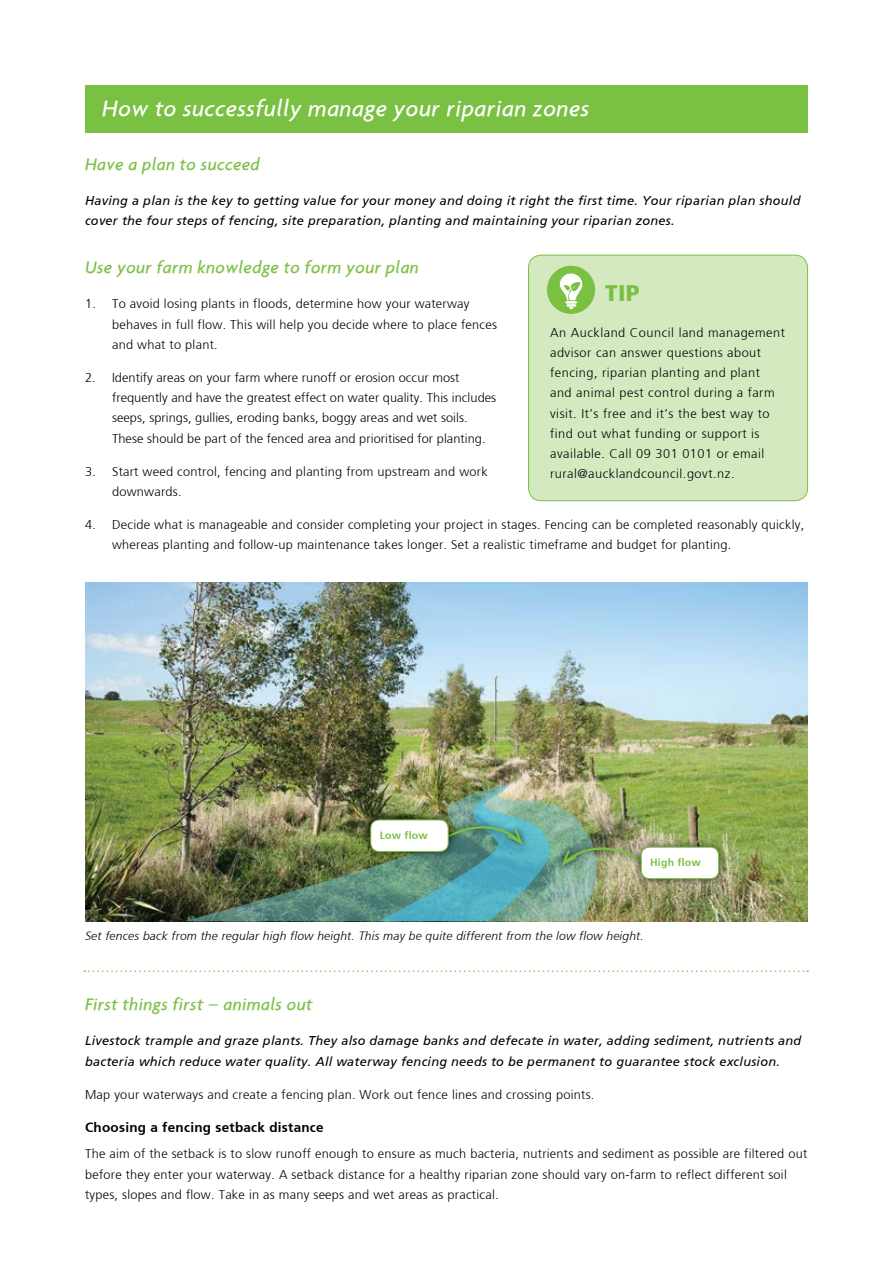
<style>
.page{position:relative;width:893px;height:1263px;background:#fff}
.page>*{position:absolute;margin:0;border:0;box-sizing:border-box;transform-origin:0 0}
.t1{font:italic 500 24px "Agenda";letter-spacing:.02em;color:#fff}
.t2{font:900 22.5px "Frutiger CE";color:#7ac143}
.t3{font:italic 500 18px "Agenda";letter-spacing:.02em;color:#7ac143}
.t4{font:700 13.5px "Frutiger";letter-spacing:.02em;color:#000}
.t5{font:300 12.75px/20.2px "Frutiger";letter-spacing:.02em;color:#000}
.t6{font:italic 12.75px/20.2px "Frutiger";letter-spacing:.02em;color:#000}
.t7{font:300 12.75px/20.2px "Frutiger";letter-spacing:.04em;color:#000}
.t8{font:italic 300 12px "Frutiger";letter-spacing:.02em;color:#000}
.t9{font:700 10.5px "Frutiger";letter-spacing:.02em;color:#7ac143}
</style>
<div class="page">
<img style="left:85px;top:583px;width:723px;height:338px">
<img style="left:184px;top:783px;width:414px;height:138px">
<div style="left:555px;top:840px;width:98px;height:32px;background:#000;opacity:.75"></div>
<img style="left:559px;top:830px;width:90px;height:38px">
<img style="left:378px;top:785px;width:172px;height:136px">
<div style="left:361px;top:811px;width:97px;height:50px;background:#000;opacity:.75"></div>
<div style="left:371px;top:820px;width:77px;height:31px;background:#fff;border-radius:9px"></div>
<div style="left:370px;top:819px;width:79px;height:33px;border:1px solid #7ac143;border-radius:9px"></div>
<div style="left:632px;top:838px;width:96px;height:50px;background:#000;opacity:.75"></div>
<div style="left:641px;top:847px;width:78px;height:32px;background:#fff;border-radius:9px"></div>
<div style="left:641px;top:847px;width:78px;height:32px;border:1px solid #7ac143;border-radius:9px"></div>
<div style="left:85px;top:85px;width:723px;height:47px;background:#7ac143"></div>
<svg style="left:84px;top:970px;width:724px;height:2px"></svg>
<div style="left:528px;top:255px;width:279px;height:246px;background:#d5e9c1;border-radius:13px"></div>
<div style="left:528px;top:255px;width:280px;height:246px;border:1px solid #7ac143;border-radius:13px"></div>
<div style="left:547px;top:266px;width:48px;height:48px;background:#7ac143;border-radius:50%"></div>
<svg style="left:559px;top:273px;width:24px;height:36px"></svg>
<h1 class="t1" style="left:102px;top:94px;width:489px">How to successfully manage your riparian zones</h1>
<h3 class="t3" style="left:85px;top:153px;width:176px">Have a plan to succeed</h3>
<p class="t6" style="left:85px;top:190px;width:717px">Having a plan is the key to getting value for your money and doing it right the first time. Your riparian plan should cover the four steps of fencing, site preparation, planting and maintaining your riparian zones.</p>
<h3 class="t3" style="left:85px;top:256px;width:335px">Use your farm knowledge to form your plan</h3>
<p class="t5" style="left:112px;top:294px;width:387px;text-indent:-27px">1. To avoid losing plants in floods, determine how your waterway behaves in full flow. This will help you decide where to place fences and what to plant.</p>
<p class="t5" style="left:112px;top:368px;width:386px;text-indent:-27px">2. Identify areas on your farm where runoff or erosion occur most frequently and have the greatest effect on water quality. This includes seeps, springs, gullies, eroding banks, boggy areas and wet soils.<br>These should be part of the fenced area and prioritised for planting.</p>
<p class="t5" style="left:112px;top:461px;width:377px;text-indent:-27px">3. Start weed control, fencing and planting from upstream and work downwards.</p>
<p class="t5" style="left:112px;top:515px;width:694px;text-indent:-27px">4. Decide what is manageable and consider completing your project in stages. Fencing can be completed reasonably quickly, whereas planting and follow-up maintenance takes longer. Set a realistic timeframe and budget for planting.</p>
<h2 class="t2" style="left:605px;top:280px;width:36px">TIP</h2>
<p class="t7" style="left:550px;top:322px;width:236px">An Auckland Council land management advisor can answer questions about fencing, riparian planting and plant<br>and animal pest control during a farm visit. It’s free and it’s the best way to find out what funding or support is available. Call 09 301 0101 or email rural@aucklandcouncil.govt.nz.</p>
<p class="t9" style="left:380px;top:829px;width:50px">Low flow</p>
<p class="t9" style="left:650px;top:856px;width:52px">High flow</p>
<p class="t8" style="left:85px;top:928px;width:560px">Set fences back from the regular high flow height. This may be quite different from the low flow height.</p>
<h3 class="t3" style="left:85px;top:993px;width:229px">First things first – animals out</h3>
<p class="t6" style="left:85px;top:1031px;width:718px">Livestock trample and graze plants. They also damage banks and defecate in water, adding sediment, nutrients and bacteria which reduce water quality. All waterway fencing needs to be permanent to guarantee stock exclusion.</p>
<p class="t5" style="left:85px;top:1084px;width:511px">Map your waterways and create a fencing plan. Work out fence lines and crossing points.</p>
<p class="t4" style="left:85px;top:1119px;width:240px">Choosing a fencing setback distance</p>
<p class="t5" style="left:85px;top:1144px;width:724px">The aim of the setback is to slow runoff enough to ensure as much bacteria, nutrients and sediment as possible are filtered out before they enter your waterway. A setback distance for a healthy riparian zone should vary on-farm to reflect different soil types, slopes and flow. Take in as many seeps and wet areas as practical.</p>
</div>
